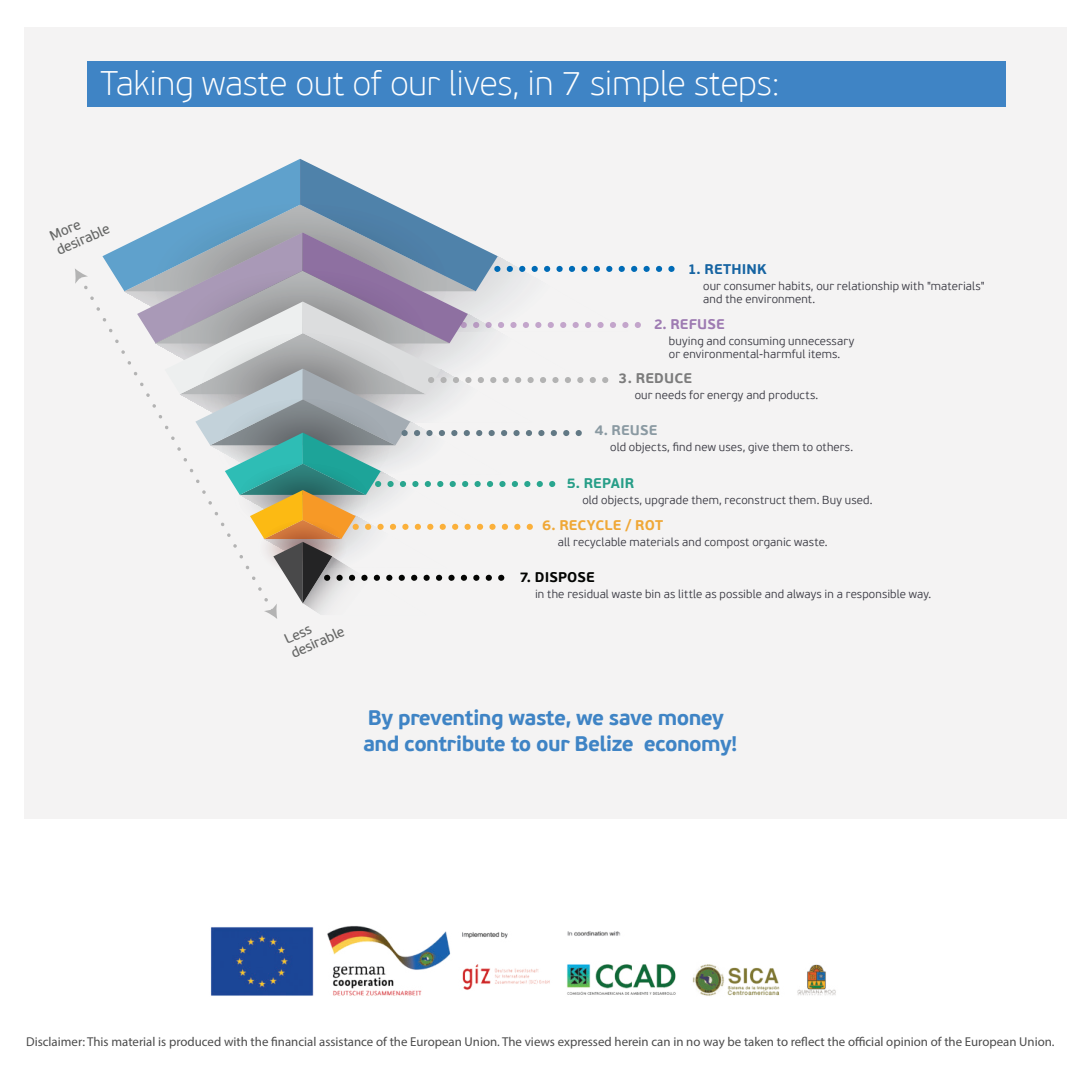
<style>
.page{position:relative;width:1092px;height:1092px;background:#fff}
.page>*{position:absolute;margin:0;border:0;box-sizing:border-box;transform-origin:0 0}
.t1{font:100 33.95px "PF Beau Sans Pro";color:#fff}
.t2{font:700 21px/26.2px "PF Beau Sans Pro";letter-spacing:-.03em;color:#3f84c5}
.t3{font:14px/15.8px "PF Beau Sans Pro Bbook";color:#666766}
.t4{font:700 14px "PF Beau Sans Pro";letter-spacing:.01em;color:#fbb03a}
.t5{font:700 14px "PF Beau Sans Pro";letter-spacing:.015em;color:#1769aa}
.t6{font:700 14px "PF Beau Sans Pro";letter-spacing:.01em;color:#040503}
.t7{font:700 14px "PF Beau Sans Pro";letter-spacing:.015em;color:#7f4b9d}
.t8{font:700 14px "PF Beau Sans Pro";letter-spacing:.01em;color:#4c4c4c}
.t9{font:700 14px "PF Beau Sans Pro";letter-spacing:.01em;color:#29a68f}
.t10{font:700 14px "PF Beau Sans Pro";letter-spacing:.015em;color:#627985}
.t11{font:12.78px "Myriad Pro";color:#4c4c4c}
.t12{font:300 11.55px/13.1px "PF Beau Sans Pro";letter-spacing:.01em;color:#3a3a43}
</style>
<div class="page">
<div style="left:25px;top:27px;width:1042px;height:791px;background:#f4f3f3"></div>
<div style="left:86px;top:62px;width:919px;height:45px;background:#3f84c5"></div>
<svg style="left:75px;top:269px;width:13px;height:15px"></svg>
<svg style="left:102px;top:159px;width:573px;height:460px"></svg>
<img style="left:211px;top:926px;width:625px;height:70px">
<h1 class="t1" style="left:101px;top:70px;width:681px">Taking waste out of our lives, in 7 simple steps:</h1>
<p class="t3" style="left:48px;top:230px;width:59px;rotate:-24deg">More desirable</p>
<p class="t3" style="left:282px;top:633px;width:59px;rotate:-24deg">Less desirable</p>
<p class="t5" style="left:687px;top:263px;width:81px">1. RETHINK</p>
<p class="t12" style="left:703px;top:280px;width:283px">our consumer habits, our relationship with "materials" and the environment.</p>
<p class="t7" style="left:653px;top:318px;width:73px">2. REFUSE</p>
<p class="t12" style="left:669px;top:336px;width:187px">buying and consuming unnecessary or environmental-harmful items.</p>
<p class="t8" style="left:618px;top:372px;width:75px">3. REDUCE</p>
<p class="t12" style="left:634px;top:389px;width:185px">our needs for energy and products.</p>
<p class="t10" style="left:594px;top:424px;width:64px">4. REUSE</p>
<p class="t12" style="left:610px;top:441px;width:244px">old objects, find new uses, give them to others.</p>
<p class="t9" style="left:566px;top:476px;width:69px">5. REPAIR</p>
<p class="t12" style="left:582px;top:494px;width:291px">old objects, upgrade them, reconstruct them. Buy used.</p>
<p class="t4" style="left:542px;top:519px;width:122px">6. RECYCLE / ROT</p>
<p class="t12" style="left:558px;top:536px;width:271px">all recyclable materials and compost organic waste.</p>
<p class="t6" style="left:519px;top:571px;width:77px">7. DISPOSE</p>
<p class="t12" style="left:535px;top:588px;width:398px">in the residual waste bin as little as possible and always in a responsible way.</p>
<h2 class="t2" style="left:363px;top:705px;width:376px">By preventing waste, we save money and contribute to our Belize economy!</h2>
<p class="t11" style="left:26px;top:1036px;width:1029px">Disclaimer: This material is produced with the financial assistance of the European Union. The views expressed herein can in no way be taken to reflect the official opinion of the European Union.</p>
</div>
